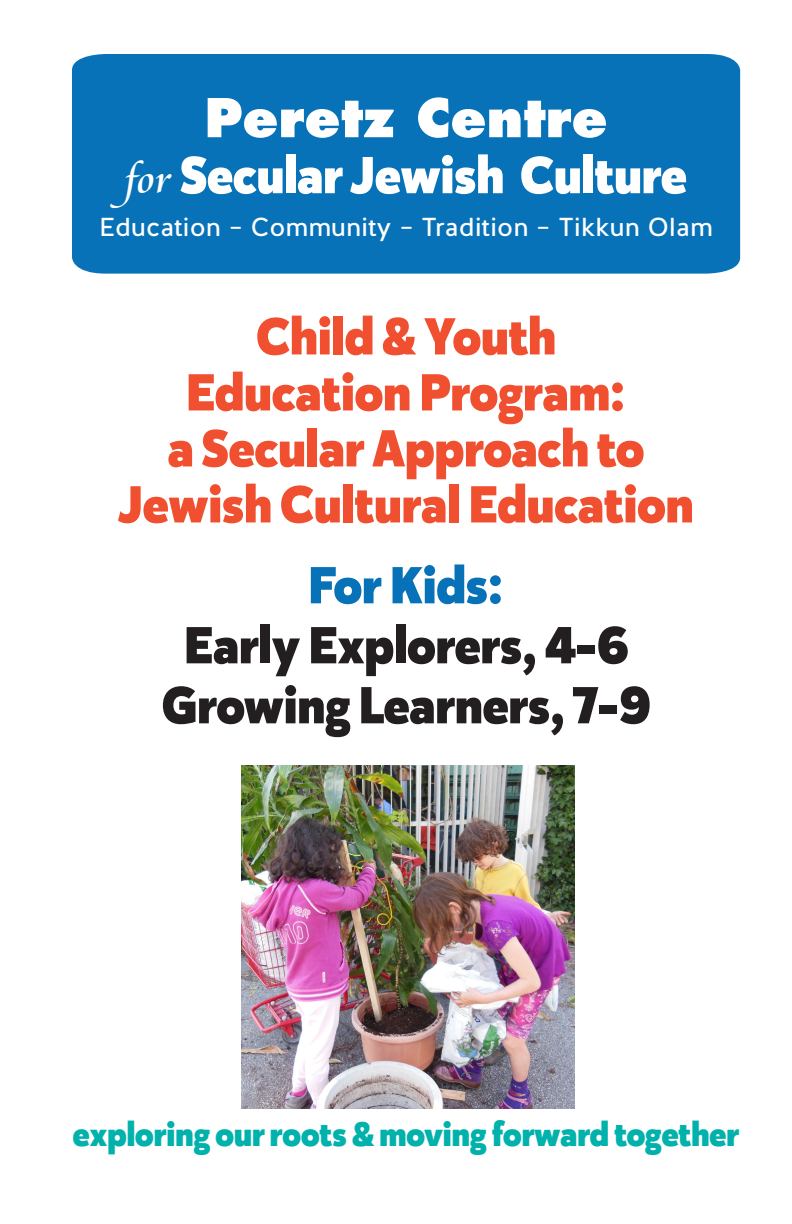
<style>
.page{position:relative;width:792px;height:1224px;background:#fff}
.page>*{position:absolute;margin:0;border:0;box-sizing:border-box;transform-origin:0 0}
.t1{font:800 52px/56px "Karu";color:#f05030;text-align:center}
.t2{font:800 52px "Karu";color:#231f20}
.t3{font:800 52px/56px "Karu";color:#fff;text-align:center}
.t4{font:800 52px "Karu";color:#0772b7}
.t5{font:800 34px "Karu";color:#00b1ac}
.body{font:26px "Halis R";color:#fff}
.s1{font-family:"Futura"}
.s2{font-family:"Cataneo BT";font-weight:400;font-size:42px}
</style>
<div class="page">
<div style="left:72px;top:54px;width:668px;height:220px;background:#0772b7"></div>
<img style="left:242px;top:765px;width:332px;height:343px">
<p class="t3" style="left:125px;top:92px;width:563px"><span class="s1">Peretz Centre<br></span><span class="s2">for</span> Secular Jewish Culture</p>
<p class="body" style="left:99px;top:210px;width:615px">Education – Community – Tradition – Tikkun Olam</p>
<p class="t1" style="left:186px;top:309px;width:442px">Child &amp; Youth<br>Education Program:</p>
<p class="t1" style="left:168px;top:421px;width:478px">a Secular Approach to</p>
<p class="t1" style="left:119px;top:477px;width:576px">Jewish Cultural Education</p>
<p class="t4" style="left:308px;top:548px;width:198px">For Kids:</p>
<p class="t2" style="left:184px;top:608px;width:446px">Early Explorers, 4-6</p>
<p class="t2" style="left:162px;top:668px;width:490px">Growing Learners, 7-9</p>
<p class="t5" style="left:73px;top:1110px;width:668px">exploring our roots &amp; moving forward together</p>
</div>
